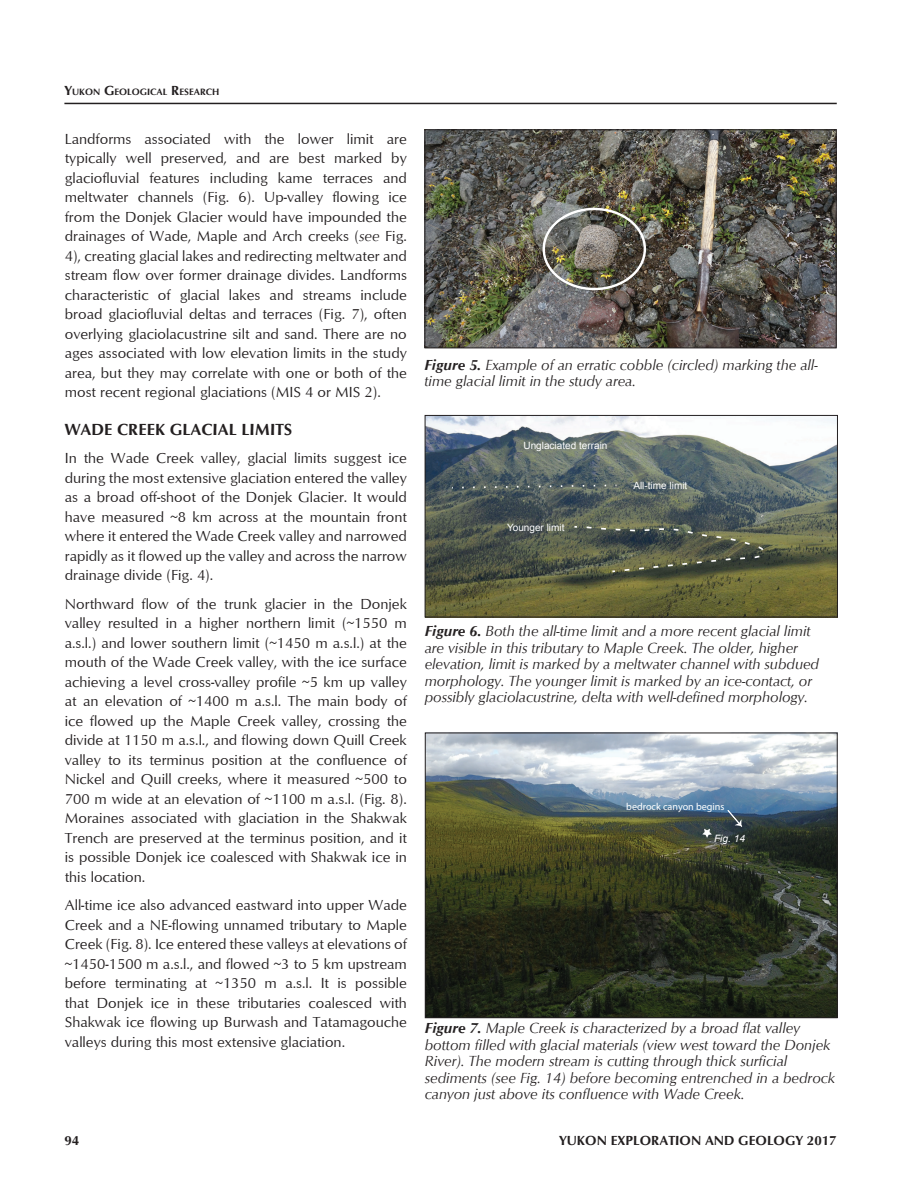
<style>
.page{position:relative;width:918px;height:1188px;background:#fff}
.page>*{position:absolute;margin:0;border:0;box-sizing:border-box;transform-origin:0 0}
.t1{font:700 16.5px "Optimum";color:#231f20}
.t2{font:15px/19.5px "Optimum";color:#231f20;text-align:justify}
.t3{font:italic 15px/16.5px "Optimum";color:#231f20}
.t4{font:700 13.5px "Optimum";color:#231f20}
.t5{font:10.2px "Myriad Pro";color:#fff}
.t6{font:italic 10.2px "Arial";color:#fff}
.t7{font:10.05px "Arial";color:#fff}
.t8{font:700 9.45px "Optimum";color:#231f20}
.s1{font-size:13.5px}
.s2{font-style:italic}
.s3{font-weight:700}
</style>
<div class="page">
<hr style="left:64px;top:103px;width:773px;height:1px;background:#231f20">
<img style="left:427px;top:131px;width:408px;height:215px">
<div style="left:543px;top:208px;width:103px;height:82px;border:2px solid #fff;border-radius:50%"></div>
<div style="left:425px;top:129px;width:412px;height:219px;border:1px solid #231f20"></div>
<img style="left:427px;top:417px;width:409px;height:198px">
<svg style="left:452px;top:484px;width:154px;height:5px"></svg>
<svg style="left:573px;top:525px;width:6px;height:4px"></svg>
<svg style="left:585px;top:526px;width:181px;height:47px;background:#565b4a"></svg>
<div style="left:425px;top:415px;width:413px;height:202px;border:1px solid #231f20"></div>
<img style="left:427px;top:735px;width:409px;height:281px">
<svg style="left:726px;top:809px;width:16px;height:18px"></svg>
<svg style="left:702px;top:829px;width:10px;height:9px"></svg>
<div style="left:425px;top:733px;width:413px;height:285px;border:1px solid #231f20"></div>
<p class="t8" style="left:64px;top:86px;width:157px"><span class="s1">Y</span>UKON <span class="s1">G</span>EOLOGICAL <span class="s1">R</span>ESEARCH</p>
<p class="t2" style="left:65px;top:129px;width:344px">Landforms associated with the lower limit are typically well preserved, and are best marked by glaciofluvial features including kame terraces and meltwater channels (Fig. 6). Up-valley flowing ice from the Donjek Glacier would have impounded the drainages of Wade, Maple and Arch creeks (<span class="s2">see</span> Fig.<br>4), creating glacial lakes and redirecting meltwater and stream flow over former drainage divides. Landforms characteristic of glacial lakes and streams include broad glaciofluvial deltas and terraces (Fig. 7), often overlying glaciolacustrine silt and sand. There are no ages associated with low elevation limits in the study area, but they may correlate with one or both of the most recent regional glaciations (MIS 4 or MIS 2).</p>
<p class="t1" style="left:65px;top:420px;width:229px">WADE CREEK GLACIAL LIMITS</p>
<p class="t2" style="left:65px;top:448px;width:344px">In the Wade Creek valley, glacial limits suggest ice during the most extensive glaciation entered the valley as a broad off-shoot of the Donjek Glacier. It would have measured ~8 km across at the mountain front where it entered the Wade Creek valley and narrowed rapidly as it flowed up the valley and across the narrow drainage divide (Fig. 4).</p>
<p class="t2" style="left:65px;top:594px;width:344px">Northward flow of the trunk glacier in the Donjek valley resulted in a higher northern limit (~1550 m a.s.l.) and lower southern limit (~1450 m a.s.l.) at the mouth of the Wade Creek valley, with the ice surface achieving a level cross-valley profile ~5 km up valley at an elevation of ~1400 m a.s.l. The main body of ice flowed up the Maple Creek valley, crossing the divide at 1150 m a.s.l., and flowing down Quill Creek valley to its terminus position at the confluence of Nickel and Quill creeks, where it measured ~500 to 700 m wide at an elevation of ~1100 m a.s.l. (Fig. 8).<br>Moraines associated with glaciation in the Shakwak Trench are preserved at the terminus position, and it is possible Donjek ice coalesced with Shakwak ice in this location.</p>
<p class="t2" style="left:65px;top:895px;width:344px">All-time ice also advanced eastward into upper Wade Creek and a NE-flowing unnamed tributary to Maple Creek (Fig. 8). Ice entered these valleys at elevations of ~1450-1500 m a.s.l., and flowed ~3 to 5 km upstream before terminating at ~1350 m a.s.l. It is possible that Donjek ice in these tributaries coalesced with Shakwak ice flowing up Burwash and Tatamagouche valleys during this most extensive glaciation.</p>
<p class="t3" style="left:424px;top:356px;width:395px"><span class="s3">Figure 5.</span> Example of an erratic cobble (circled) marking the all&shy;time glacial limit in the study area.</p>
<p class="t7" style="left:523px;top:439px;width:86px">Unglaciated terrain</p>
<p class="t7" style="left:507px;top:521px;width:59px">Younger limit</p>
<p class="t7" style="left:633px;top:479px;width:55px">All-time limit</p>
<p class="t3" style="left:425px;top:623px;width:396px"><span class="s3">Figure 6.</span> Both the all-time limit and a more recent glacial limit are visible in this tributary to Maple Creek. The older, higher elevation, limit is marked by a meltwater channel with subdued morphology. The younger limit is marked by an ice-contact, or possibly glaciolacustrine, delta with well-defined morphology.</p>
<p class="t5" style="left:626px;top:801px;width:100px">bedrock canyon begins</p>
<p class="t6" style="left:714px;top:832px;width:33px">Fig. 14</p>
<p class="t3" style="left:425px;top:1020px;width:412px"><span class="s3">Figure 7.</span> Maple Creek is characterized by a broad flat valley bottom filled with glacial materials (view west toward the Donjek River). The modern stream is cutting through thick surficial sediments (see Fig. 14) before becoming entrenched in a bedrock canyon just above its confluence with Wade Creek.</p>
<p class="t4" style="left:64px;top:1133px;width:16px">94</p>
<p class="t4" style="left:559px;top:1133px;width:279px">YUKON EXPLORATION AND GEOLOGY 2017</p>
</div>
